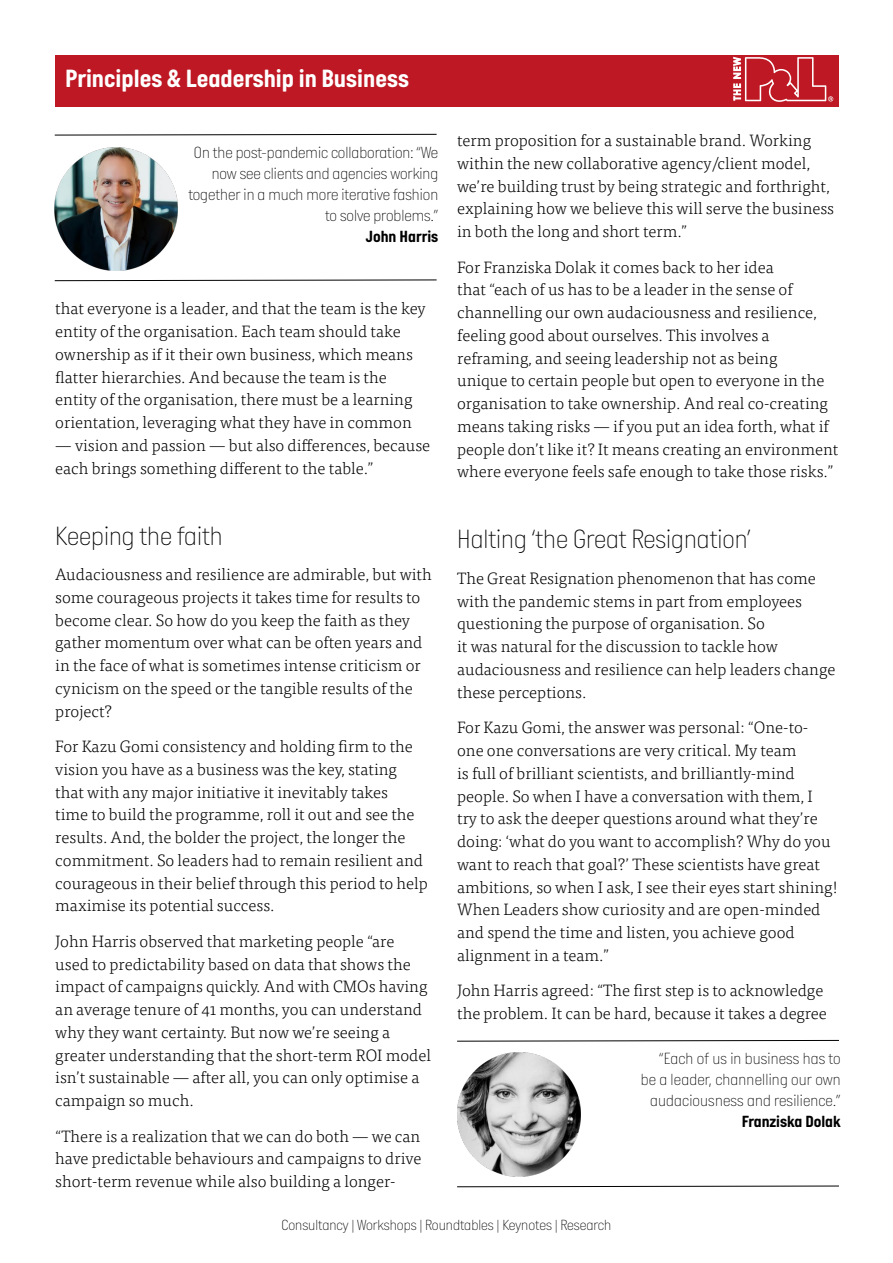
<style>
.page{position:relative;width:893px;height:1263px;background:#fff}
.page>*{position:absolute;margin:0;border:0;box-sizing:border-box;transform-origin:0 0}
.Body_Text{font:27px "Italian Plate No One Tn";color:#000}
.t1{font:700 25.5px "Italian Plate No One";color:#fff}
.Body_Text-2{font:300 16.5px/22.8px "Tisa Pro";color:#000}
.Quotes{font:16.5px/21px "Italian Plate No One Tn";color:#000;text-align:right}
.Quotes-2{font:700 16.5px "Italian Plate No One";color:#000}
.t2{font:15px "Italian Plate No One Tn";color:#000}
</style>
<div class="page">
<div style="left:55px;top:55px;width:783px;height:51px;background:#bd1823"></div>
<svg style="left:733px;top:57px;width:100px;height:45px"></svg>
<svg style="left:54px;top:134px;width:383px;height:2px"></svg>
<svg style="left:54px;top:279px;width:383px;height:2px"></svg>
<img style="left:55px;top:148px;width:123px;height:123px">
<svg style="left:457px;top:1040px;width:382px;height:2px"></svg>
<svg style="left:457px;top:1185px;width:382px;height:2px"></svg>
<img style="left:457px;top:1053px;width:123px;height:123px">
<h2 class="t1" style="left:65px;top:65px;width:345px">Principles &amp; Leadership in Business</h2>
<p class="Quotes" style="left:188px;top:142px;width:251px">On the post-pandemic collaboration: “We now see clients and agencies working together in a much more iterative fashion to solve problems.”</p>
<p class="Quotes-2" style="left:366px;top:228px;width:74px">John Harris</p>
<p class="Body_Text-2" style="left:55px;top:296px;width:372px">that everyone is a leader, and that the team is the key entity of the organisation. Each team should take ownership as if it their own business, which means flatter hierarchies. And because the team is the entity of the organisation, there must be a learning orientation, leveraging what they have in common</p>
<p class="Body_Text-2" style="left:55px;top:433px;width:376px">— vision and passion — but also differences, because each brings something different to the table.”</p>
<p class="Body_Text" style="left:55px;top:521px;width:169px">Keeping the faith</p>
<p class="Body_Text-2" style="left:55px;top:562px;width:378px">Audaciousness and resilience are admirable, but with some courageous projects it takes time for results to become clear. So how do you keep the faith as they gather momentum over what can be often years and in the face of what is sometimes intense criticism or cynicism on the speed or the tangible results of the project?</p>
<p class="Body_Text-2" style="left:55px;top:734px;width:374px">For Kazu Gomi consistency and holding firm to the vision you have as a business was the key, stating that with any major initiative it inevitably takes<br>time to build the programme, roll it out and see the results. And, the bolder the project, the longer the commitment. So leaders had to remain resilient and courageous in their belief through this period to help maximise its potential success.</p>
<p class="Body_Text-2" style="left:55px;top:929px;width:377px">John Harris observed that marketing people “are used to predictability based on data that shows the impact of campaigns quickly. And with CMOs having an average tenure of 41 months, you can understand why they want certainty. But now we’re seeing a greater understanding that the short-term ROI model isn’t sustainable — after all, you can only optimise a campaign so much.</p>
<p class="Body_Text-2" style="left:55px;top:1124px;width:368px;text-align:justify">“There is a realization that we can do both — we can have predictable behaviours and campaigns to drive short-term revenue while also building a longer-</p>
<p class="Body_Text-2" style="left:457px;top:128px;width:379px">term proposition for a sustainable brand. Working within the new collaborative agency/client model, we’re building trust by being strategic and forthright, explaining how we believe this will serve the business in both the long and short term.”</p>
<p class="Body_Text-2" style="left:457px;top:255px;width:383px">For Franziska Dolak it comes back to her idea<br>that “each of us has to be a leader in the sense of channelling our own audaciousness and resilience, feeling good about ourselves. This involves a reframing, and seeing leadership not as being<br>unique to certain people but open to everyone in the organisation to take ownership. And real co-creating means taking risks — if you put an idea forth, what if people don’t like it? It means creating an environment where everyone feels safe enough to take those risks.”</p>
<p class="Body_Text" style="left:457px;top:525px;width:295px">Halting ‘the Great Resignation’</p>
<p class="Body_Text-2" style="left:457px;top:566px;width:380px">The Great Resignation phenomenon that has come with the pandemic stems in part from employees questioning the purpose of organisation. So<br>it was natural for the discussion to tackle how audaciousness and resilience can help leaders change these perceptions.</p>
<p class="Body_Text-2" style="left:457px;top:715px;width:382px">For Kazu Gomi, the answer was personal: “One-to&shy;one one conversations are very critical. My team<br>is full of brilliant scientists, and brilliantly-mind people. So when I have a conversation with them, I<br>try to ask the deeper questions around what they’re doing: ‘what do you want to accomplish? Why do you want to reach that goal?’ These scientists have great ambitions, so when I ask, I see their eyes start shining!<br>When Leaders show curiosity and are open-minded and spend the time and listen, you achieve good alignment in a team.”</p>
<p class="Body_Text-2" style="left:457px;top:978px;width:371px">John Harris agreed: “The first step is to acknowledge the problem. It can be hard, because it takes a degree</p>
<p class="Quotes" style="left:641px;top:1048px;width:201px">“Each of us in business has to be a leader, channelling our own audaciousness and resilience.”</p>
<p class="Quotes-2" style="left:742px;top:1113px;width:100px">Franziska Dolak</p>
<p class="t2" style="left:282px;top:1216px;width:331px">Consultancy | Workshops | Roundtables | Keynotes | Research</p>
</div>
